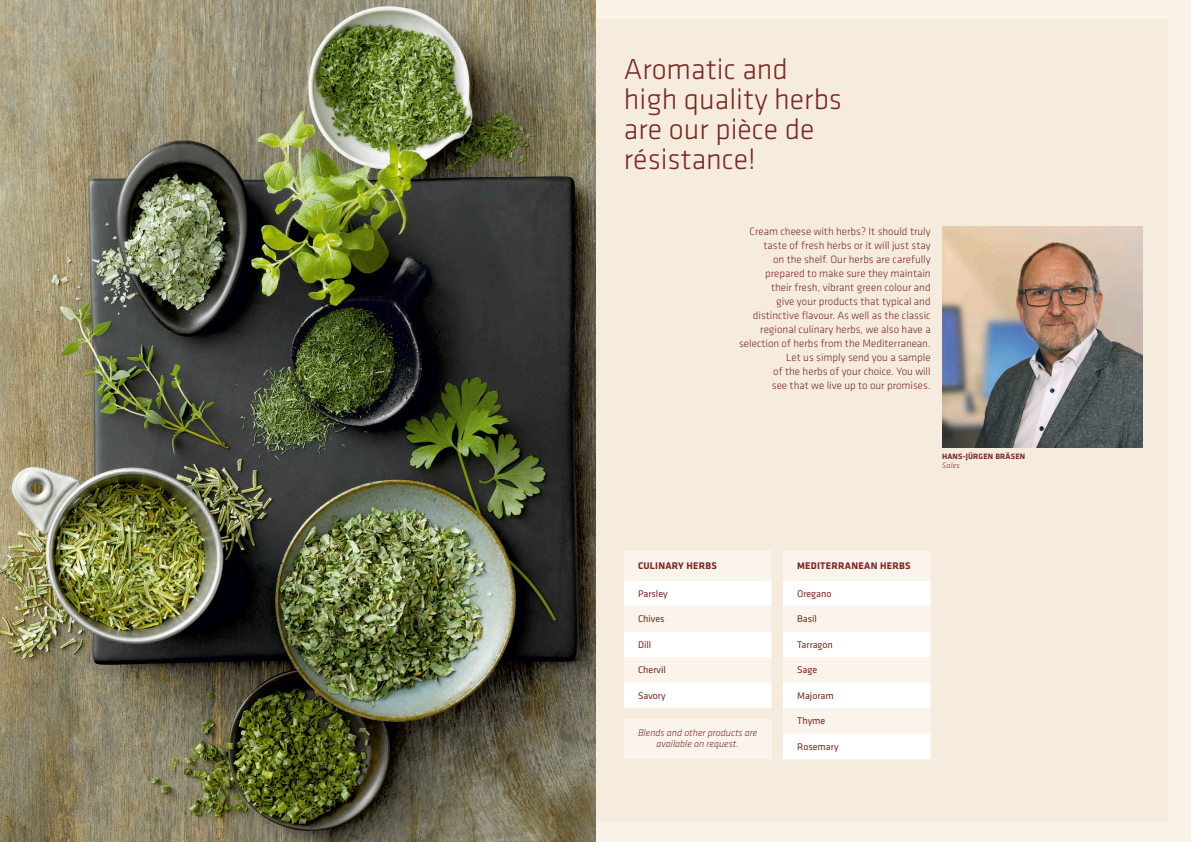
<style>
.page{position:relative;width:1191px;height:842px;background:#fff}
.page>*{position:absolute;margin:0;border:0;box-sizing:border-box;transform-origin:0 0}
.t1{font:300 30px/30px "Klavika Basic";color:#7c2825}
.t2{font:300 11px/14px "Klavika Basic";color:#7c2825;text-align:right}
.t3{font:10px "Klavika Basic";color:#7c2825}
.t4{font:italic 300 10px/11px "Klavika Basic";color:#7c2825;text-align:center}
.t5{font:700 10px "Klavika Basic";letter-spacing:.025em;color:#7c2825}
.t6{font:700 8px "Klavika Basic";letter-spacing:.025em;color:#7c2825}
.t7{font:italic 300 8px "Klavika Basic";letter-spacing:.025em;color:#7c2825}
</style>
<div class="page">
<div style="left:595px;top:0;width:596px;height:842px;background:#f8f2e7"></div>
<div style="left:595px;top:20px;width:573px;height:802px;background:#f6ecdd"></div>
<svg style="left:624px;top:551px;width:147px;height:157px"></svg>
<svg style="left:783px;top:551px;width:147px;height:208px"></svg>
<div style="left:624px;top:720px;width:147px;height:39px;background:#faf4ec"></div>
<img style="left:0;top:0;width:595px;height:842px">
<img style="left:942px;top:227px;width:200px;height:221px">
<h1 class="t1" style="left:624px;top:54px;width:220px">Aromatic and high quality herbs are our pièce de résistance!</h1>
<p class="t2" style="left:739px;top:224px;width:193px">Cream cheese with herbs? It should truly taste of fresh herbs or it will just stay<br>on the shelf. Our herbs are carefully prepared to make sure they maintain<br>their fresh, vibrant green colour and<br>give your products that typical and distinctive flavour. As well as the classic regional culinary herbs, we also have a selection of herbs from the Mediterranean.<br>Let us simply send you a sample<br>of the herbs of your choice. You will<br>see that we live up to our promises.</p>
<p class="t6" style="left:942px;top:451px;width:85px">HANS-JÜRGEN BRÄSEN</p>
<p class="t7" style="left:942px;top:461px;width:19px">Sales</p>
<p class="t5" style="left:638px;top:559px;width:80px">CULINARY HERBS</p>
<p class="t3" style="left:638px;top:587px;width:31px">Parsley</p>
<p class="t3" style="left:638px;top:612px;width:28px">Chives</p>
<p class="t3" style="left:638px;top:638px;width:15px">Dill</p>
<p class="t3" style="left:638px;top:663px;width:29px">Chervil</p>
<p class="t3" style="left:638px;top:689px;width:29px">Savory</p>
<p class="t4" style="left:638px;top:727px;width:121px">Blends and other products are available on request.</p>
<p class="t5" style="left:797px;top:559px;width:115px">MEDITERRANEAN HERBS</p>
<p class="t3" style="left:797px;top:587px;width:36px">Oregano</p>
<p class="t3" style="left:797px;top:612px;width:21px">Basil</p>
<p class="t3" style="left:797px;top:638px;width:37px">Tarragon</p>
<p class="t3" style="left:797px;top:663px;width:22px">Sage</p>
<p class="t3" style="left:797px;top:689px;width:38px">Majoram</p>
<p class="t3" style="left:797px;top:714px;width:30px">Thyme</p>
<p class="t3" style="left:797px;top:740px;width:43px">Rosemary</p>
</div>
